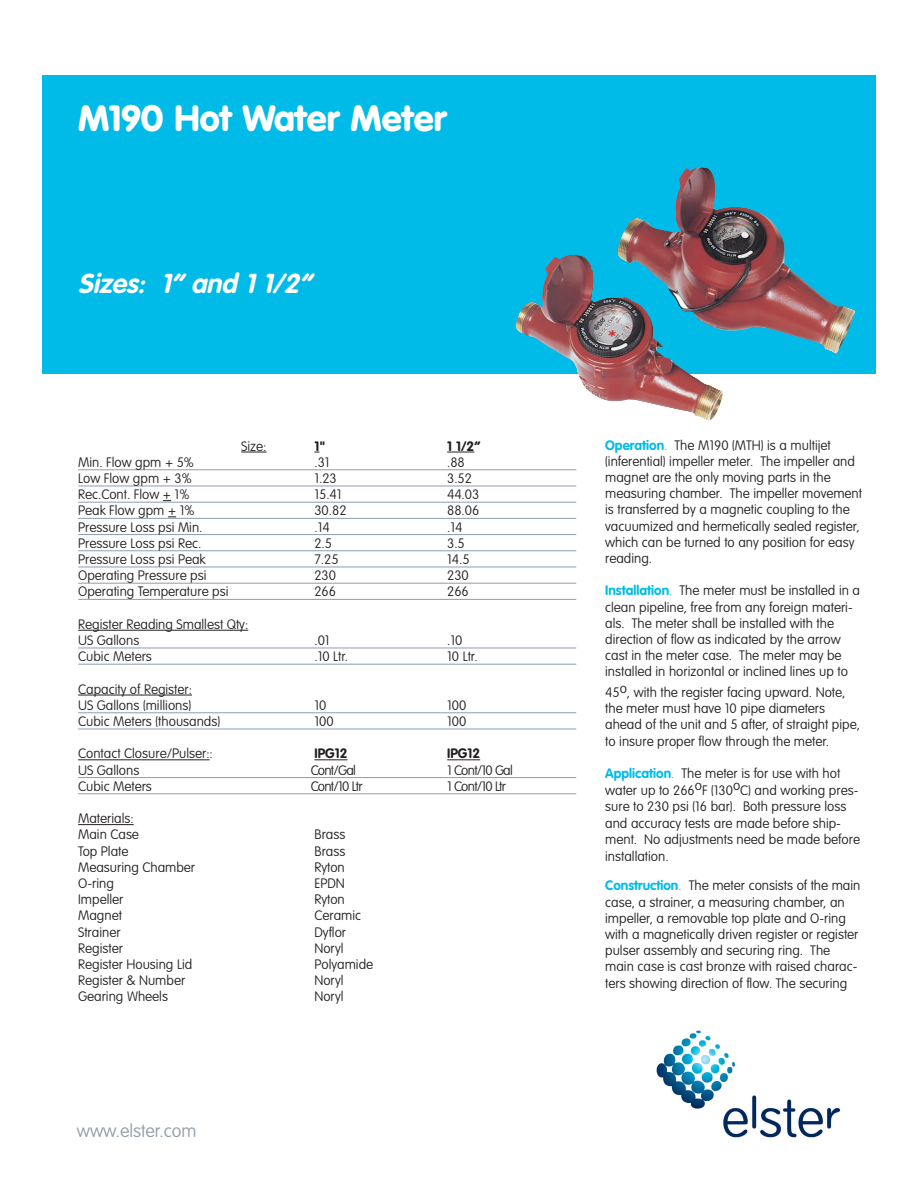
<style>
.page{position:relative;width:918px;height:1188px;background:#fff}
.page>*{position:absolute;margin:0;border:0;box-sizing:border-box;transform-origin:0 0}
.t1{font:900 36px "VAG Rounded";color:#fff}
.t2{font:italic 700 27px "VAG Rounded";color:#fff}
.t3{font:100 18px "VAG Rounded";color:#909da7}
.t4{font:100 13.5px/16.2px "VAG Rounded";color:#231f20}
.t5{font:100 13.5px "VAG Rounded";letter-spacing:-.055em;color:#231f20}
.t6{font:700 13.5px "VAG Rounded";color:#231f20}
.s1{font-weight:700;color:#00bbe7}
.s2{color:#00bbe7}
</style>
<div class="page">
<div style="left:42px;top:75px;width:834px;height:299px;background:#00bbe7"></div>
<img style="left:657px;top:1030px;width:183px;height:108px">
<svg style="left:241px;top:452px;width:26px;height:1px"></svg>
<svg style="left:447px;top:452px;width:27px;height:1px"></svg>
<hr style="left:78px;top:470px;width:498px;height:1px;background:#909da7">
<hr style="left:78px;top:486px;width:498px;height:1px;background:#909da7">
<hr style="left:78px;top:502px;width:498px;height:1px;background:#909da7">
<hr style="left:78px;top:518px;width:498px;height:1px;background:#909da7">
<hr style="left:78px;top:534px;width:498px;height:1px;background:#909da7">
<hr style="left:78px;top:551px;width:498px;height:1px;background:#909da7">
<hr style="left:78px;top:567px;width:498px;height:1px;background:#909da7">
<hr style="left:78px;top:583px;width:498px;height:1px;background:#909da7">
<hr style="left:78px;top:599px;width:498px;height:1px;background:#909da7">
<hr style="left:78px;top:630px;width:170px;height:1px;background:#231f20">
<hr style="left:78px;top:648px;width:498px;height:1px;background:#909da7">
<hr style="left:78px;top:664px;width:498px;height:1px;background:#909da7">
<hr style="left:78px;top:695px;width:114px;height:1px;background:#231f20">
<hr style="left:78px;top:713px;width:498px;height:1px;background:#909da7">
<hr style="left:78px;top:729px;width:498px;height:1px;background:#909da7">
<hr style="left:78px;top:759px;width:132px;height:1px;background:#231f20">
<hr style="left:314px;top:759px;width:33px;height:1px;background:#231f20">
<hr style="left:447px;top:759px;width:33px;height:1px;background:#231f20">
<hr style="left:78px;top:777px;width:498px;height:1px;background:#909da7">
<hr style="left:78px;top:794px;width:498px;height:1px;background:#909da7">
<hr style="left:78px;top:824px;width:56px;height:1px;background:#231f20">
<img style="left:515px;top:167px;width:340px;height:254px">
<h1 class="t1" style="left:78px;top:103px;width:370px">M190 Hot Water Meter</h1>
<h2 class="t2" style="left:78px;top:272px;width:240px">Sizes: 1” and 1 1/2”</h2>
<p class="t4" style="left:241px;top:439px;width:27px">Size:</p>
<p class="t6" style="left:314px;top:440px;width:12px">1"</p>
<p class="t6" style="left:447px;top:440px;width:35px">1 1/2”</p>
<p class="t4" style="left:78px;top:455px;width:117px">Min. Flow gpm + 5%</p>
<p class="t4" style="left:314px;top:455px;width:17px">.31</p>
<p class="t4" style="left:447px;top:455px;width:19px">.88</p>
<p class="t4" style="left:78px;top:471px;width:115px">Low Flow gpm + 3%</p>
<p class="t4" style="left:314px;top:471px;width:24px">1.23</p>
<p class="t4" style="left:447px;top:471px;width:26px">3.52</p>
<p class="t4" style="left:78px;top:487px;width:113px">Rec.Cont. Flow + 1%</p>
<p class="t4" style="left:314px;top:487px;width:29px">15.41</p>
<p class="t4" style="left:447px;top:487px;width:34px">44.03</p>
<p class="t4" style="left:78px;top:504px;width:118px">Peak Flow gpm + 1%</p>
<p class="t4" style="left:314px;top:504px;width:34px">30.82</p>
<p class="t4" style="left:447px;top:504px;width:34px">88.06</p>
<p class="t4" style="left:78px;top:520px;width:126px">Pressure Loss psi Min.</p>
<p class="t4" style="left:314px;top:520px;width:17px">.14</p>
<p class="t4" style="left:447px;top:520px;width:17px">.14</p>
<p class="t4" style="left:78px;top:536px;width:125px">Pressure Loss psi Rec.</p>
<p class="t4" style="left:314px;top:536px;width:19px">2.5</p>
<p class="t4" style="left:447px;top:536px;width:19px">3.5</p>
<p class="t4" style="left:78px;top:552px;width:129px">Pressure Loss psi Peak</p>
<p class="t4" style="left:314px;top:552px;width:26px">7.25</p>
<p class="t4" style="left:447px;top:552px;width:24px">14.5</p>
<p class="t4" style="left:78px;top:568px;width:130px">Operating Pressure psi</p>
<p class="t4" style="left:314px;top:568px;width:23px">230</p>
<p class="t4" style="left:447px;top:568px;width:23px">230</p>
<p class="t4" style="left:78px;top:585px;width:152px">Operating Temperature psi</p>
<p class="t4" style="left:314px;top:585px;width:23px">266</p>
<p class="t4" style="left:447px;top:585px;width:23px">266</p>
<p class="t4" style="left:78px;top:617px;width:172px">Register Reading Smallest Qty:<br>US Gallons</p>
<p class="t4" style="left:314px;top:633px;width:17px">.01</p>
<p class="t4" style="left:447px;top:633px;width:17px">.10</p>
<p class="t4" style="left:78px;top:649px;width:75px">Cubic Meters</p>
<p class="t4" style="left:314px;top:649px;width:35px">.10 Ltr.</p>
<p class="t4" style="left:447px;top:649px;width:32px">10 Ltr.</p>
<p class="t4" style="left:78px;top:682px;width:115px">Capacity of Register:<br>US Gallons (millions)</p>
<p class="t4" style="left:314px;top:698px;width:13px">10</p>
<p class="t4" style="left:447px;top:698px;width:21px">100</p>
<p class="t4" style="left:78px;top:714px;width:144px">Cubic Meters (thousands)</p>
<p class="t4" style="left:314px;top:714px;width:21px">100</p>
<p class="t4" style="left:447px;top:714px;width:21px">100</p>
<p class="t4" style="left:78px;top:747px;width:136px">Contact Closure/Pulser::</p>
<p class="t6" style="left:314px;top:748px;width:34px">IPG12</p>
<p class="t6" style="left:447px;top:748px;width:34px">IPG12</p>
<p class="t4" style="left:78px;top:763px;width:63px">US Gallons</p>
<p class="t4" style="left:311px;top:763px;width:47px">Cont/Gal</p>
<p class="t5" style="left:447px;top:764px;width:67px">1 Cont/10 Gal</p>
<p class="t4" style="left:78px;top:779px;width:75px">Cubic Meters</p>
<p class="t5" style="left:311px;top:780px;width:53px">Cont/10 Ltr</p>
<p class="t5" style="left:447px;top:780px;width:60px">1 Cont/10 Ltr</p>
<p class="t4" style="left:78px;top:811px;width:62px">Materials:<br>Main Case</p>
<p class="t4" style="left:314px;top:828px;width:32px">Brass</p>
<p class="t4" style="left:78px;top:844px;width:52px">Top Plate</p>
<p class="t4" style="left:314px;top:844px;width:32px">Brass</p>
<p class="t4" style="left:78px;top:860px;width:119px">Measuring Chamber</p>
<p class="t4" style="left:314px;top:860px;width:32px">Ryton</p>
<p class="t4" style="left:78px;top:876px;width:37px">O-ring</p>
<p class="t4" style="left:314px;top:876px;width:32px">EPDN</p>
<p class="t4" style="left:78px;top:892px;width:47px">Impeller</p>
<p class="t4" style="left:314px;top:892px;width:32px">Ryton</p>
<p class="t4" style="left:78px;top:909px;width:45px">Magnet</p>
<p class="t4" style="left:314px;top:909px;width:48px">Ceramic</p>
<p class="t4" style="left:78px;top:925px;width:44px">Strainer</p>
<p class="t4" style="left:314px;top:925px;width:33px">Dyflor</p>
<p class="t4" style="left:78px;top:941px;width:46px">Register</p>
<p class="t4" style="left:314px;top:941px;width:31px">Noryl</p>
<p class="t4" style="left:78px;top:957px;width:116px">Register Housing Lid</p>
<p class="t4" style="left:314px;top:957px;width:60px">Polyamide</p>
<p class="t4" style="left:78px;top:973px;width:109px">Register &amp; Number</p>
<p class="t4" style="left:314px;top:973px;width:31px">Noryl</p>
<p class="t4" style="left:78px;top:990px;width:91px">Gearing Wheels</p>
<p class="t4" style="left:314px;top:990px;width:31px">Noryl</p>
<h3 class="t3" style="left:77px;top:1123px;width:121px">www.elster.com</h3>
<p class="t4" style="left:605px;top:438px;width:258px"><span class="s1">Operation</span><span class="s2">.</span> The M190 (MTH) is a multijet (inferential) impeller meter. The impeller and magnet are the only moving parts in the measuring chamber. The impeller movement is transferred by a magnetic coupling to the vacuumized and hermetically sealed register, which can be turned to any position for easy reading.</p>
<p class="t4" style="left:605px;top:583px;width:256px"><span class="s1">Installation</span><span class="s2">.</span> The meter must be installed in a clean pipeline, free from any foreign materi&shy;als. The meter shall be installed with the direction of flow as indicated by the arrow cast in the meter case. The meter may be installed in horizontal or inclined lines up to</p>
<p class="t4" style="left:605px;top:685px;width:256px">45o, with the register facing upward. Note, the meter must have 10 pipe diameters ahead of the unit and 5 after, of straight pipe, to insure proper flow through the meter.</p>
<p class="t4" style="left:605px;top:766px;width:256px"><span class="s1">Application</span><span class="s2">.</span> The meter is for use with hot water up to 266oF (130oC) and working pres&shy;sure to 230 psi (16 bar). Both pressure loss and accuracy tests are made before ship&shy;ment. No adjustments need be made before installation.</p>
<p class="t4" style="left:605px;top:878px;width:257px"><span class="s1">Construction</span><span class="s2">.</span> The meter consists of the main case, a strainer, a measuring chamber, an impeller, a removable top plate and O-ring with a magnetically driven register or register pulser assembly and securing ring. The main case is cast bronze with raised charac&shy;ters showing direction of flow. The securing</p>
</div>
